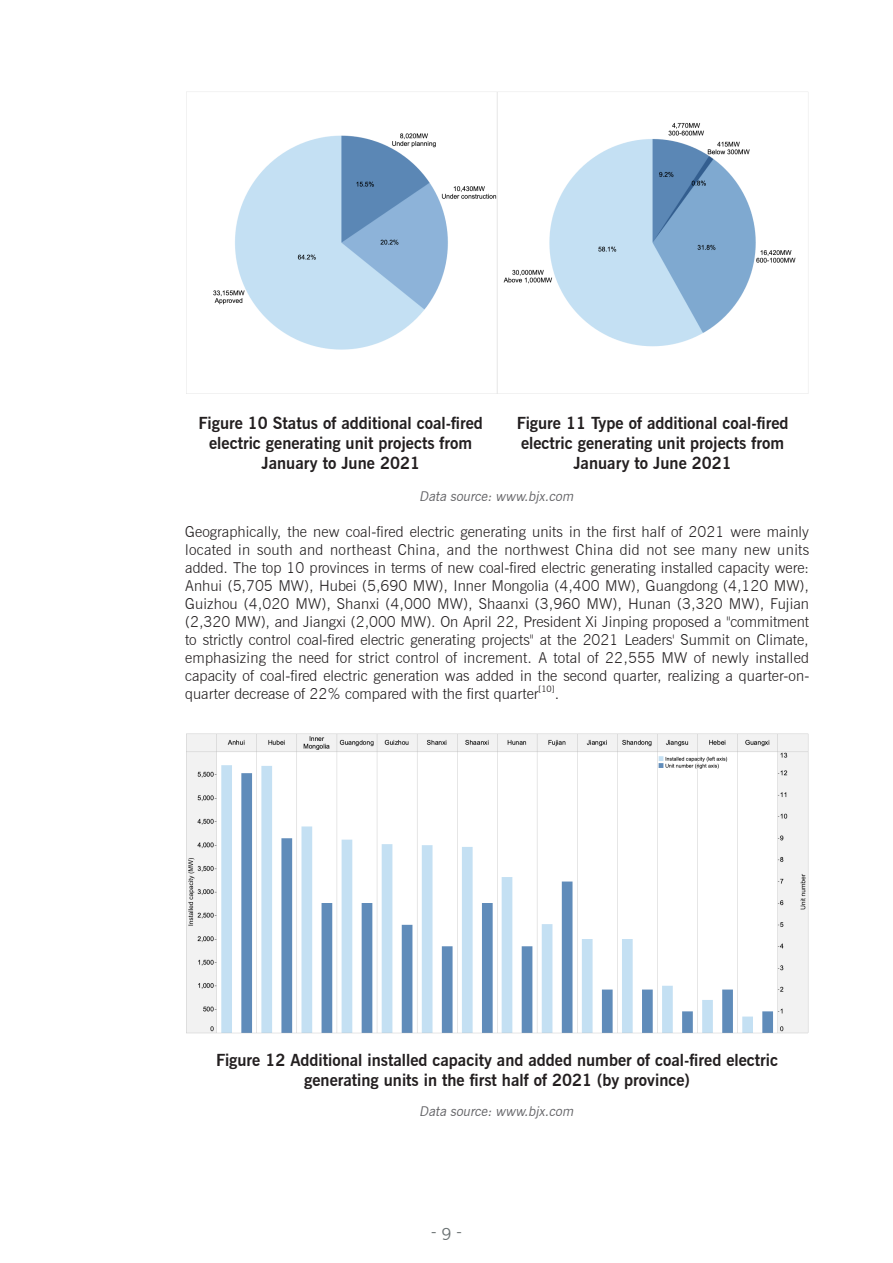
<style>
.page{position:relative;width:893px;height:1263px;background:#fff}
.page>*{position:absolute;margin:0;border:0;box-sizing:border-box;transform-origin:0 0}
.t1{font:700 16.5px/19.8px "News Gothic BT";color:#231f20;text-align:center}
.t2{font:16.5px "News Gothic BT";color:#6a7172}
.t3{font:300 15px/18px "News Gothic BT";color:#231f20;text-align:justify}
.t4{font:italic 13.5px "News Gothic BT";color:#636366}
.t5{font:8.7px "News Gothic BT";color:#231f20}
</style>
<div class="page">
<img style="left:186px;top:92px;width:623px;height:301px">
<img style="left:186px;top:733px;width:623px;height:301px">
<p class="t1" style="left:199px;top:413px;width:286px">Figure 10 Status of additional coal-fired electric generating unit projects from<br>January to June 2021</p>
<p class="t1" style="left:517px;top:413px;width:273px">Figure 11 Type of additional coal-fired electric generating unit projects from<br>January to June 2021</p>
<p class="t4" style="left:419px;top:488px;width:158px">Data source: www.bjx.com</p>
<p class="t3" style="left:185px;top:522px;width:626px">Geographically, the new coal-fired electric generating units in the first half of 2021 were mainly located in south and northeast China, and the northwest China did not see many new units added. The top 10 provinces in terms of new coal-fired electric generating installed capacity were:<br>Anhui (5,705 MW), Hubei (5,690 MW), Inner Mongolia (4,400 MW), Guangdong (4,120 MW), Guizhou (4,020 MW), Shanxi (4,000 MW), Shaanxi (3,960 MW), Hunan (3,320 MW), Fujian (2,320 MW), and Jiangxi (2,000 MW). On April 22, President Xi Jinping proposed a "commitment to strictly control coal-fired electric generating projects" at the 2021 Leaders' Summit on Climate, emphasizing the need for strict control of increment. A total of 22,555 MW of newly installed capacity of coal-fired electric generation was added in the second quarter, realizing a quarter-on&shy;quarter decrease of 22% compared with the first quarter</p>
<p class="t5" style="left:538px;top:683px;width:18px">[10]</p>
<p class="t3" style="left:555px;top:684px;width:6px">.</p>
<p class="t1" style="left:216px;top:1050px;width:564px">Figure 12 Additional installed capacity and added number of coal-fired electric generating units in the first half of 2021 (by province)</p>
<p class="t4" style="left:419px;top:1103px;width:158px">Data source: www.bjx.com</p>
<p class="t2" style="left:431px;top:1221px;width:32px">- 9 -</p>
</div>
